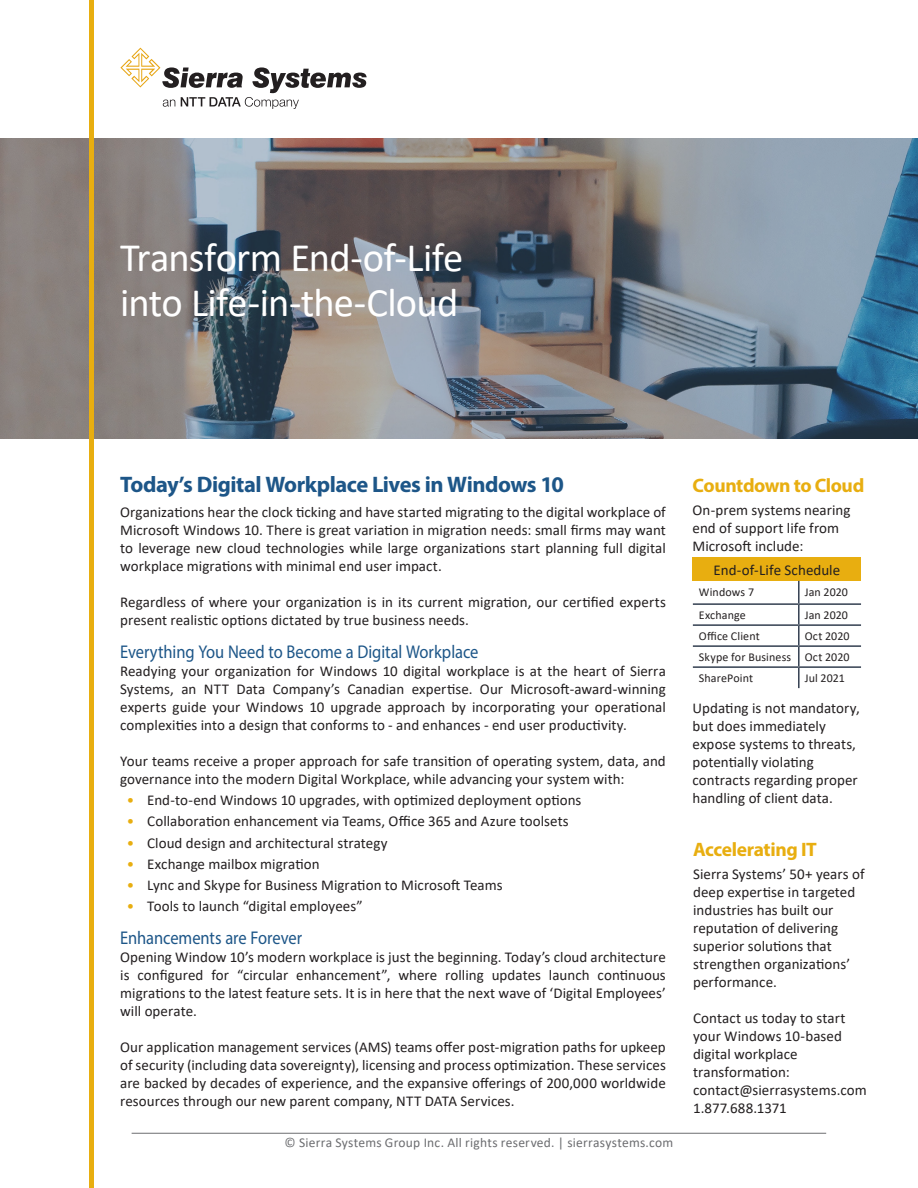
<style>
.page{position:relative;width:918px;height:1188px;background:#fff}
.page>*{position:absolute;margin:0;border:0;box-sizing:border-box;transform-origin:0 0}
.Headline_Text__White{font:40.5px/45px "Calibri";letter-spacing:-.02em;color:#fff}
.Header_1__Blue_15pt{font:700 22.5px "Myriad Pro";letter-spacing:-.02em;color:#1d5688}
.Sidebar_-_Header__Ye{font:700 19.5px "Myriad Pro";letter-spacing:-.02em;color:#e8ae10}
.Header_2__Blue_11pt{font:18.45px "Myriad Pro";letter-spacing:-.005em;color:#1d5688;scale:.89 1}
.Body_-_Text{font:15px/18px "Calibri";letter-spacing:.005em;color:#231f20;text-align:justify}
.Sidebar_-_Text{font:15px/18px "Calibri";letter-spacing:.005em;color:#231f20}
.t1{font:13.5px "Calibri";letter-spacing:.015em;color:#6c6d70}
.Body_-_Text-2{font:12px "Calibri";letter-spacing:.01em;color:#231f20}
.s1{color:#e8ae10}
</style>
<div class="page">
<svg style="left:120px;top:48px;width:247px;height:61px"></svg>
<hr style="left:132px;top:1133px;width:694px;height:1px;background:#6c6d70">
<svg style="left:0;top:139px;width:918px;height:300px;background:#777d84"></svg>
<div style="left:89px;top:0;width:5px;height:1188px;background:#e8ae10"></div>
<div style="left:693px;top:558px;width:168px;height:23px;background:#e8ae10"></div>
<hr style="left:693px;top:603px;width:106px;height:2px;background:#333f50">
<hr style="left:799px;top:603px;width:62px;height:2px;background:#333f50">
<hr style="left:693px;top:624px;width:106px;height:2px;background:#333f50">
<hr style="left:799px;top:624px;width:62px;height:2px;background:#333f50">
<hr style="left:693px;top:645px;width:106px;height:2px;background:#333f50">
<hr style="left:799px;top:645px;width:62px;height:2px;background:#333f50">
<hr style="left:693px;top:666px;width:106px;height:2px;background:#333f50">
<hr style="left:799px;top:666px;width:62px;height:2px;background:#333f50">
<hr style="left:798px;top:581px;width:2px;height:22px;background:#333f50">
<svg style="left:798px;top:605px;width:2px;height:61px"></svg>
<hr style="left:798px;top:668px;width:2px;height:20px;background:#333f50">
<p class="Headline_Text__White" style="left:120px;top:234px;width:345px">Transform End-of-Life into Life-in-the-Cloud</p>
<p class="Header_1__Blue_15pt" style="left:120px;top:470px;width:445px">Today’s Digital Workplace Lives in Windows 10</p>
<p class="Body_-_Text" style="left:120px;top:502px;width:547px">Organizations hear the clock ticking and have started migrating to the digital workplace of Microsoft Windows 10. There is great variation in migration needs: small firms may want to leverage new cloud technologies while large organizations start planning full digital workplace migrations with minimal end user impact.</p>
<p class="Body_-_Text" style="left:120px;top:592px;width:547px">Regardless of where your organization is in its current migration, our certified experts present realistic options dictated by true business needs.</p>
<p class="Header_2__Blue_11pt" style="left:120px;top:640px;width:404px">Everything You Need to Become a Digital Workplace</p>
<p class="Body_-_Text" style="left:120px;top:661px;width:547px">Readying your organization for Windows 10 digital workplace is at the heart of Sierra Systems, an NTT Data Company’s Canadian expertise. Our Microsoft-award-winning experts guide your Windows 10 upgrade approach by incorporating your operational complexities into a design that conforms to - and enhances - end user productivity.</p>
<p class="Body_-_Text" style="left:120px;top:751px;width:547px">Your teams receive a proper approach for safe transition of operating system, data, and governance into the modern Digital Workplace, while advancing your system with:</p>
<p class="Body_-_Text" style="left:127px;top:791px;width:456px"><span class="s1">•</span> End-to-end Windows 10 upgrades, with optimized deployment options</p>
<p class="Body_-_Text" style="left:127px;top:812px;width:443px"><span class="s1">•</span> Collaboration enhancement via Teams, Office 365 and Azure toolsets</p>
<p class="Body_-_Text" style="left:127px;top:833px;width:262px"><span class="s1">•</span> Cloud design and architectural strategy</p>
<p class="Body_-_Text" style="left:127px;top:854px;width:194px"><span class="s1">•</span> Exchange mailbox migration</p>
<p class="Body_-_Text" style="left:127px;top:876px;width:377px"><span class="s1">•</span> Lync and Skype for Business Migration to Microsoft Teams</p>
<p class="Body_-_Text" style="left:127px;top:897px;width:237px"><span class="s1">•</span> Tools to launch “digital employees”</p>
<p class="Header_2__Blue_11pt" style="left:120px;top:927px;width:206px">Enhancements are Forever</p>
<p class="Body_-_Text" style="left:120px;top:948px;width:547px">Opening Window 10’s modern workplace is just the beginning. Today’s cloud architecture is configured for “circular enhancement”, where rolling updates launch continuous migrations to the latest feature sets. It is in here that the next wave of ‘Digital Employees’ will operate.</p>
<p class="Body_-_Text" style="left:120px;top:1038px;width:547px">Our application management services (AMS) teams offer post-migration paths for upkeep of security (including data sovereignty), licensing and process optimization. These services are backed by decades of experience, and the expansive offerings of 200,000 worldwide resources through our new parent company, NTT DATA Services.</p>
<p class="t1" style="left:284px;top:1133px;width:390px">© Sierra Systems Group Inc. All rights reserved. | sierrasystems.com</p>
<p class="Sidebar_-_Header__Ye" style="left:693px;top:472px;width:173px">Countdown to Cloud</p>
<p class="Sidebar_-_Text" style="left:693px;top:501px;width:159px">On-prem systems nearing end of support life from<br>Microsoft include:</p>
<p class="Body_-_Text" style="left:714px;top:561px;width:128px">End-of-Life Schedule</p>
<p class="Body_-_Text-2" style="left:699px;top:584px;width:57px">Windows 7</p>
<p class="Body_-_Text-2" style="left:805px;top:584px;width:45px">Jan 2020</p>
<p class="Body_-_Text-2" style="left:699px;top:607px;width:49px">Exchange</p>
<p class="Body_-_Text-2" style="left:805px;top:607px;width:45px">Jan 2020</p>
<p class="Body_-_Text-2" style="left:699px;top:628px;width:62px">Office Client</p>
<p class="Body_-_Text-2" style="left:805px;top:628px;width:46px">Oct 2020</p>
<p class="Body_-_Text-2" style="left:699px;top:649px;width:94px">Skype for Business</p>
<p class="Body_-_Text-2" style="left:805px;top:649px;width:46px">Oct 2020</p>
<p class="Body_-_Text-2" style="left:699px;top:670px;width:56px">SharePoint</p>
<p class="Body_-_Text-2" style="left:805px;top:670px;width:42px">Jul 2021</p>
<p class="Sidebar_-_Text" style="left:693px;top:699px;width:169px">Updating is not mandatory, but does immediately expose systems to threats, potentially violating contracts regarding proper handling of client data.</p>
<p class="Sidebar_-_Header__Ye" style="left:693px;top:837px;width:125px">Accelerating IT</p>
<p class="Sidebar_-_Text" style="left:693px;top:865px;width:173px">Sierra Systems’ 50+ years of deep expertise in targeted industries has built our reputation of delivering superior solutions that strengthen organizations’ performance.</p>
<p class="Body_-_Text" style="left:693px;top:1009px;width:154px;text-align:left">Contact us today to start your Windows 10-based digital workplace transformation:</p>
<p class="Sidebar_-_Text" style="left:693px;top:1081px;width:175px">contact@sierrasystems.com</p>
<p class="Sidebar_-_Text" style="left:693px;top:1099px;width:95px">1.877.688.1371</p>
</div>
